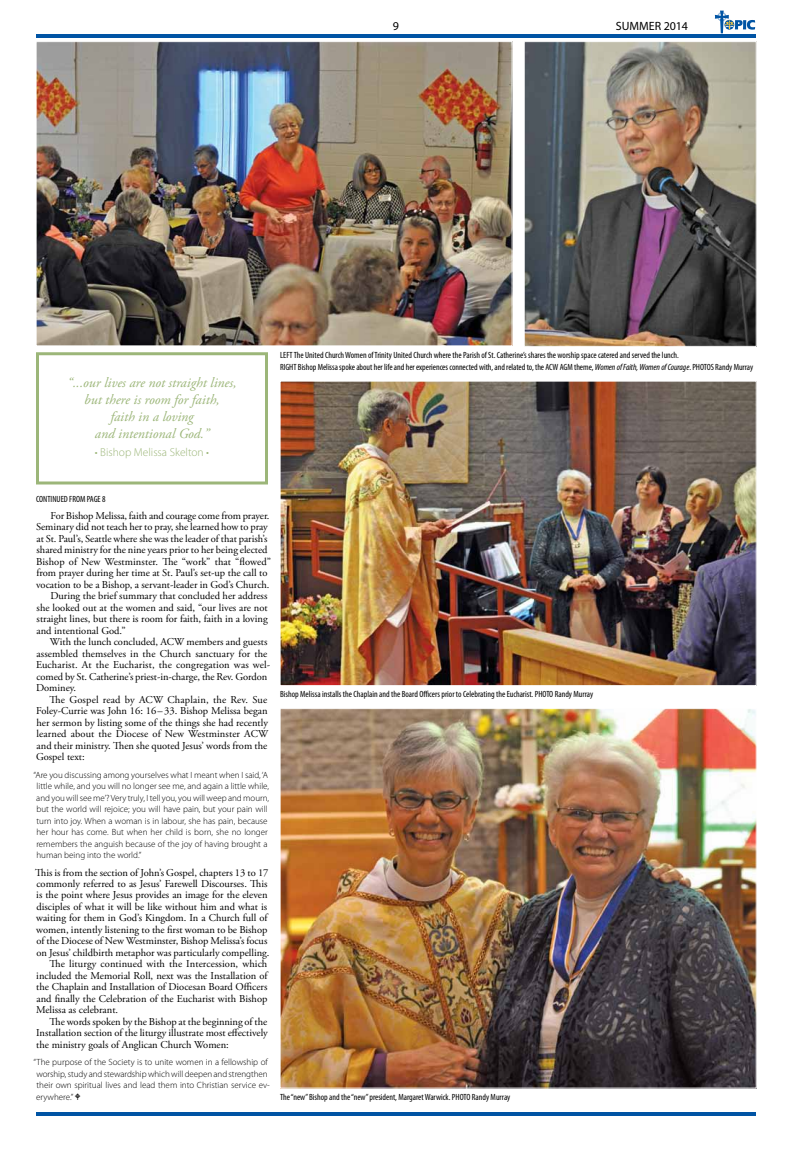
<style>
.page{position:relative;width:792px;height:1152px;background:#fff}
.page>*{position:absolute;margin:0;border:0;box-sizing:border-box;transform-origin:0 0}
.t1{font:italic 14px/17.2px "Adobe Garamond Pro";color:#9cb679;text-align:center}
.t2{font:12px "Myriad Pro";color:#000}
.t3{font:300 11.5px "Myriad Pro";color:#9cb679}
.t4{font:10.5px "Adobe Garamond Pro";color:#000}
.t5{font:300 9px/11.5px "Myriad Pro";color:#000}
.t6{font:condensed 9px/11.5px "Myriad Pro";color:#000}
.s1{font-style:italic}
</style>
<div class="page">
<svg style="left:715px;top:11px;width:40px;height:22px"></svg>
<hr style="left:36px;top:34px;width:720px;height:4px;background:#0054a4">
<hr style="left:36px;top:1112px;width:720px;height:4px;background:#0054a4">
<img style="left:38px;top:44px;width:472px;height:300px">
<img style="left:526px;top:44px;width:228px;height:300px">
<img style="left:282px;top:383px;width:472px;height:301px">
<div style="left:280px;top:381px;width:476px;height:305px;border:1px solid #fff"></div>
<img style="left:282px;top:710px;width:472px;height:376px">
<div style="left:36px;top:352px;width:232px;height:132px;border:3px solid #9cb679"></div>
<p class="t2" style="left:393px;top:19px;width:8px">9</p>
<p class="t2" style="left:616px;top:18px;width:74px">SUMMER 2014</p>
<h1 class="t1" style="left:67px;top:374px;width:171px">“...our lives are not straight lines, but there is room for faith,<br>faith in a loving<br>and intentional God.”</h1>
<p class="t3" style="left:95px;top:445px;width:116px">• Bishop Melissa Skelton •</p>
<p class="t6" style="left:280px;top:349px;width:475px">LEFT The United Church Women of Trinity United Church where the Parish of St. Catherine’s shares the worship space catered and served the lunch.<br>RIGHT Bishop Melissa spoke about her life and her experiences connected with, and related to, the ACW AGM theme, <span class="s1">Women of Faith, Women of Courage</span>. PHOTOS Randy Murray</p>
<p class="t6" style="left:36px;top:493px;width:71px">CONTINUED FROM PAGE 8</p>
<p class="t4" style="left:51px;top:509px;width:220px">For Bishop Melissa, faith and courage come from prayer.</p>
<p class="t4" style="left:36px;top:521px;width:233px">Seminary did not teach her to pray, she learned how to pray</p>
<p class="t4" style="left:37px;top:532px;width:232px">at St. Paul’s, Seattle where she was the leader of that parish’s</p>
<p class="t4" style="left:37px;top:544px;width:232px">shared ministry for the nine years prior to her being elected</p>
<p class="t4" style="left:36px;top:555px;width:236px">Bishop of New Westminster. The “work” that “flowed”</p>
<p class="t4" style="left:36px;top:567px;width:233px">from prayer during her time at St. Paul’s set-up the call to</p>
<p class="t4" style="left:36px;top:578px;width:235px">vocation to be a Bishop, a servant-leader in God’s Church.</p>
<p class="t4" style="left:51px;top:590px;width:218px">During the brief summary that concluded her address</p>
<p class="t4" style="left:37px;top:601px;width:233px">she looked out at the women and said, “our lives are not</p>
<p class="t4" style="left:37px;top:613px;width:233px">straight lines, but there is room for faith, faith in a loving</p>
<p class="t4" style="left:37px;top:624px;width:91px">and intentional God.”</p>
<p class="t4" style="left:50px;top:636px;width:219px">With the lunch concluded, ACW members and guests</p>
<p class="t4" style="left:37px;top:647px;width:232px">assembled themselves in the Church sanctuary for the</p>
<p class="t4" style="left:36px;top:659px;width:236px">Eucharist. At the Eucharist, the congregation was wel-</p>
<p class="t4" style="left:36px;top:670px;width:232px">comed by St. Catherine’s priest-in-charge, the Rev. Gordon</p>
<p class="t4" style="left:36px;top:682px;width:42px">Dominey.</p>
<p class="t4" style="left:50px;top:693px;width:219px">The Gospel read by ACW Chaplain, the Rev. Sue</p>
<p class="t4" style="left:36px;top:705px;width:233px">Foley-Currie was John 16: 16 –33. Bishop Melissa began</p>
<p class="t4" style="left:36px;top:716px;width:233px">her sermon by listing some of the things she had recently</p>
<p class="t4" style="left:36px;top:728px;width:233px">learned about the Diocese of New Westminster ACW</p>
<p class="t4" style="left:37px;top:739px;width:232px">and their ministry. Then she quoted Jesus’ words from the</p>
<p class="t4" style="left:36px;top:751px;width:50px">Gospel text:</p>
<p class="t5" style="left:36px;top:769px;width:234px;text-indent:-3px">“Are you discussing among yourselves what I meant when I said, ‘A little while, and you will no longer see me, and again a little while, and you will see me’? Very truly, I tell you, you will weep and mourn, but the world will rejoice; you will have pain, but your pain will turn into joy. When a woman is in labour, she has pain, because her hour has come. But when her child is born, she no longer remembers the anguish because of the joy of having brought a human being into the world.”</p>
<p class="t4" style="left:35px;top:866px;width:235px">This is from the section of John’s Gospel, chapters 13 to 17</p>
<p class="t4" style="left:36px;top:877px;width:233px">commonly referred to as Jesus’ Farewell Discourses. This</p>
<p class="t4" style="left:36px;top:889px;width:233px">is the point where Jesus provides an image for the eleven</p>
<p class="t4" style="left:36px;top:900px;width:232px">disciples of what it will be like without him and what is</p>
<p class="t4" style="left:36px;top:912px;width:233px">waiting for them in God’s Kingdom. In a Church full of</p>
<p class="t4" style="left:36px;top:923px;width:233px">women, intently listening to the first woman to be Bishop</p>
<p class="t4" style="left:36px;top:935px;width:232px">of the Diocese of New Westminster, Bishop Melissa’s focus</p>
<p class="t4" style="left:36px;top:946px;width:235px">on Jesus’ childbirth metaphor was particularly compelling.</p>
<p class="t4" style="left:50px;top:958px;width:219px">The liturgy continued with the Intercession, which</p>
<p class="t4" style="left:36px;top:969px;width:233px">included the Memorial Roll, next was the Installation of</p>
<p class="t4" style="left:36px;top:981px;width:233px">the Chaplain and Installation of Diocesan Board Officers</p>
<p class="t4" style="left:37px;top:992px;width:232px">and finally the Celebration of the Eucharist with Bishop</p>
<p class="t4" style="left:36px;top:1004px;width:84px">Melissa as celebrant.</p>
<p class="t4" style="left:50px;top:1015px;width:219px">The words spoken by the Bishop at the beginning of the</p>
<p class="t4" style="left:36px;top:1027px;width:233px">Installation section of the liturgy illustrate most effectively</p>
<p class="t4" style="left:36px;top:1038px;width:194px">the ministry goals of Anglican Church Women:</p>
<p class="t5" style="left:36px;top:1056px;width:235px;text-indent:-3px">“The purpose of the Society is to unite women in a fellowship of worship, study and stewardship which will deepen and strengthen their own spiritual lives and lead them into Christian service ev&shy;erywhere.”</p>
<p class="t6" style="left:280px;top:688px;width:315px">Bishop Melissa installs the Chaplain and the Board Officers prior to Celebrating the Eucharist. PHOTO Randy Murray</p>
<p class="t6" style="left:280px;top:1091px;width:232px">The “new” Bishop and the “new” president, Margaret Warwick. PHOTO Randy Murray</p>
</div>
